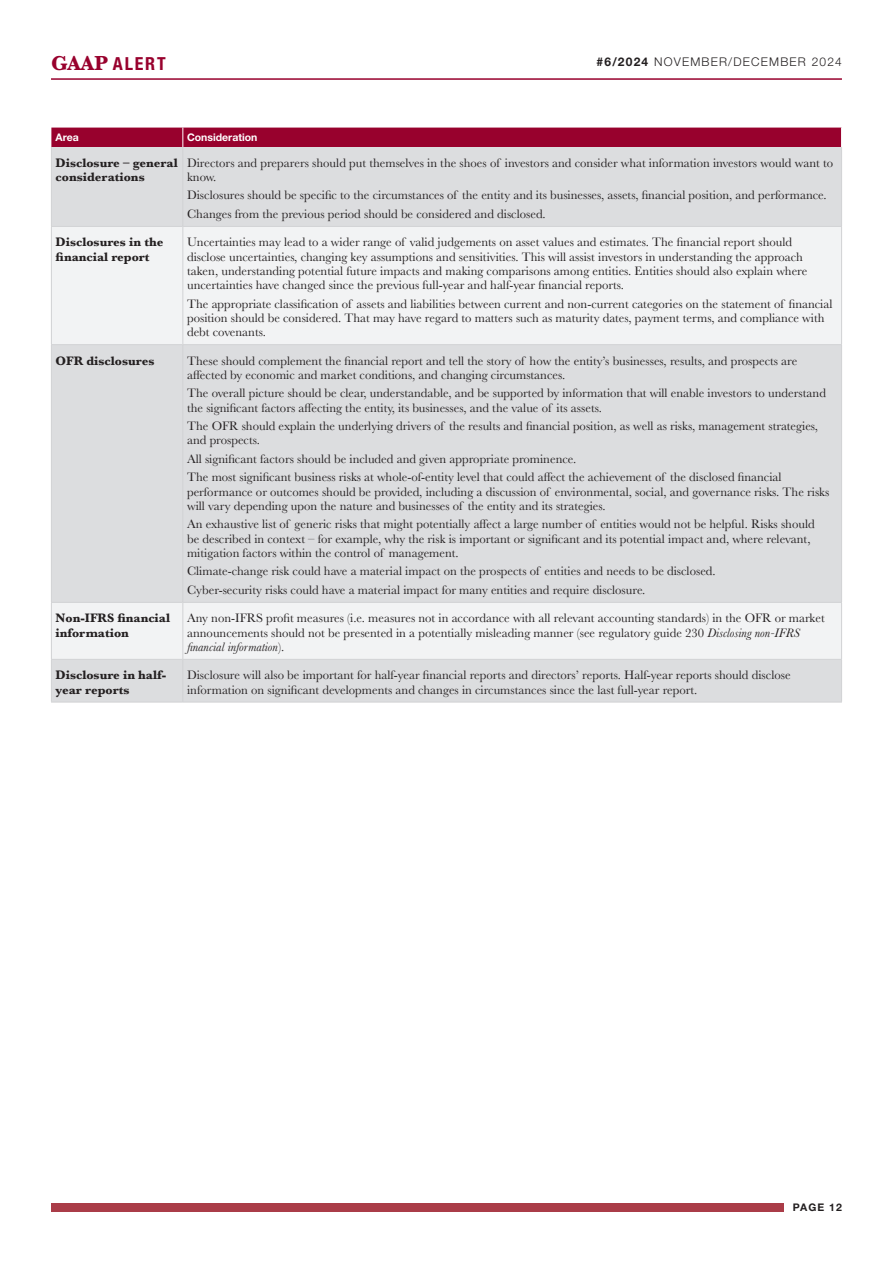
<style>
.page{position:relative;width:893px;height:1263px;background:#fff}
.page>*{position:absolute;margin:0;border:0;box-sizing:border-box;transform-origin:0 0}
.NFP_text{font:700 condensed 18px "Helvetica Neue LT Std";letter-spacing:.1em;color:#98012d}
.t1{font:12.75px/14.2px "Baskerville";color:#231f20}
.t2{font:700 12.75px/14.2px "Baskerville";color:#231f20}
.t3{font:300 12px "Helvetica Neue LT Std";letter-spacing:.1em;color:#231f20}
.t4{font:700 10.5px "Helvetica Neue LT Std";color:#fff}
.t5{font:700 10.5px "Helvetica Neue LT Std";letter-spacing:.1em;color:#231f20}
.s1{font-family:"Baskerville";font-stretch:normal;font-size:21px}
.s2{font-weight:700}
.s3{font-style:italic}
</style>
<div class="page">
<div style="left:52px;top:147px;width:789px;height:555px;background:#dcdddf"></div>
<svg style="left:52px;top:227px;width:789px;height:432px;fill:#dcdddf"></svg>
<div style="left:51px;top:128px;width:791px;height:19px;background:#98012d"></div>
<hr style="left:182px;top:147px;width:1px;height:79px;background:#d1d2d4">
<hr style="left:841px;top:147px;width:1px;height:79px;background:#d1d2d4">
<hr style="left:182px;top:227px;width:1px;height:117px;background:#d1d2d4">
<hr style="left:841px;top:227px;width:1px;height:117px;background:#d1d2d4">
<hr style="left:182px;top:345px;width:1px;height:257px;background:#d1d2d4">
<hr style="left:841px;top:345px;width:1px;height:257px;background:#d1d2d4">
<hr style="left:182px;top:603px;width:1px;height:56px;background:#d1d2d4">
<hr style="left:841px;top:603px;width:1px;height:56px;background:#d1d2d4">
<hr style="left:182px;top:660px;width:1px;height:42px;background:#d1d2d4">
<hr style="left:841px;top:660px;width:1px;height:42px;background:#d1d2d4">
<hr style="left:51px;top:226px;width:132px;height:1px;background:#d1d2d4">
<hr style="left:183px;top:226px;width:659px;height:1px;background:#d1d2d4">
<hr style="left:51px;top:344px;width:132px;height:1px;background:#d1d2d4">
<hr style="left:183px;top:344px;width:659px;height:1px;background:#d1d2d4">
<hr style="left:51px;top:602px;width:132px;height:1px;background:#d1d2d4">
<hr style="left:183px;top:602px;width:659px;height:1px;background:#d1d2d4">
<hr style="left:51px;top:659px;width:132px;height:1px;background:#d1d2d4">
<hr style="left:183px;top:659px;width:659px;height:1px;background:#d1d2d4">
<hr style="left:51px;top:702px;width:132px;height:1px;background:#d1d2d4">
<hr style="left:183px;top:702px;width:659px;height:1px;background:#d1d2d4">
<hr style="left:51px;top:147px;width:1px;height:79px;background:#d1d2d4">
<hr style="left:51px;top:227px;width:1px;height:117px;background:#d1d2d4">
<hr style="left:51px;top:345px;width:1px;height:257px;background:#d1d2d4">
<hr style="left:51px;top:603px;width:1px;height:56px;background:#d1d2d4">
<hr style="left:51px;top:660px;width:1px;height:42px;background:#d1d2d4">
<hr style="left:51px;top:78px;width:791px;height:2px;background:#98012d">
<div style="left:51px;top:1203px;width:732px;height:9px;background:#aa3c48"></div>
<p class="NFP_text" style="left:51px;top:53px;width:116px"><span class="s1">GAAP</span> ALERT</p>
<p class="t3" style="left:597px;top:54px;width:247px"><span class="s2">#6/2024</span> NOVEMBER/DECEMBER 2024</p>
<p class="t4" style="left:56px;top:131px;width:25px">Area</p>
<p class="t4" style="left:187px;top:131px;width:72px">Consideration</p>
<p class="t2" style="left:56px;top:155px;width:124px">Disclosure – general considerations</p>
<p class="t1" style="left:187px;top:156px;width:648px">Directors and preparers should put themselves in the shoes of investors and consider what information investors would want to know.</p>
<p class="t1" style="left:187px;top:188px;width:641px">Disclosures should be specific to the circumstances of the entity and its businesses, assets, financial position, and performance.</p>
<p class="t1" style="left:187px;top:207px;width:360px">Changes from the previous period should be considered and disclosed.</p>
<p class="t2" style="left:56px;top:235px;width:109px">Disclosures in the financial report</p>
<p class="t1" style="left:187px;top:235px;width:622px">Uncertainties may lead to a wider range of valid judgements on asset values and estimates. The financial report should disclose uncertainties, changing key assumptions and sensitivities. This will assist investors in understanding the approach taken, understanding potential future impacts and making comparisons among entities. Entities should also explain where uncertainties have changed since the previous full-year and half-year financial reports.</p>
<p class="t1" style="left:187px;top:297px;width:647px">The appropriate classification of assets and liabilities between current and non-current categories on the statement of financial position should be considered. That may have regard to matters such as maturity dates, payment terms, and compliance with debt covenants.</p>
<p class="t2" style="left:56px;top:353px;width:100px">OFR disclosures</p>
<p class="t1" style="left:187px;top:353px;width:612px">These should complement the financial report and tell the story of how the entity’s businesses, results, and prospects are affected by economic and market conditions, and changing circumstances.</p>
<p class="t1" style="left:187px;top:386px;width:640px">The overall picture should be clear, understandable, and be supported by information that will enable investors to understand the significant factors affecting the entity, its businesses, and the value of its assets.</p>
<p class="t1" style="left:187px;top:419px;width:632px">The OFR should explain the underlying drivers of the results and financial position, as well as risks, management strategies, and prospects.</p>
<p class="t1" style="left:187px;top:452px;width:391px">All significant factors should be included and given appropriate prominence.</p>
<p class="t1" style="left:187px;top:470px;width:644px">The most significant business risks at whole-of-entity level that could affect the achievement of the disclosed financial performance or outcomes should be provided, including a discussion of environmental, social, and governance risks. The risks will vary depending upon the nature and businesses of the entity and its strategies.</p>
<p class="t1" style="left:187px;top:517px;width:629px">An exhaustive list of generic risks that might potentially affect a large number of entities would not be helpful. Risks should be described in context – for example, why the risk is important or significant and its potential impact and, where relevant, mitigation factors within the control of management.</p>
<p class="t1" style="left:187px;top:564px;width:530px">Climate-change risk could have a material impact on the prospects of entities and needs to be disclosed.</p>
<p class="t1" style="left:187px;top:583px;width:460px">Cyber-security risks could have a material impact for many entities and require disclosure.</p>
<p class="t2" style="left:56px;top:611px;width:116px">Non-IFRS financial information</p>
<p class="t1" style="left:187px;top:611px;width:639px">Any non-IFRS profit measures (i.e. measures not in accordance with all relevant accounting standards) in the OFR or market announcements should not be presented in a potentially misleading manner (see regulatory guide 230 <span class="s3">Disclosing non-IFRS financial information</span>).</p>
<p class="t2" style="left:56px;top:668px;width:112px">Disclosure in half&shy;year reports</p>
<p class="t1" style="left:187px;top:668px;width:605px">Disclosure will also be important for half-year financial reports and directors’ reports. Half-year reports should disclose information on significant developments and changes in circumstances since the last full-year report.</p>
<p class="t5" style="left:793px;top:1201px;width:51px">PAGE 12</p>
</div>
